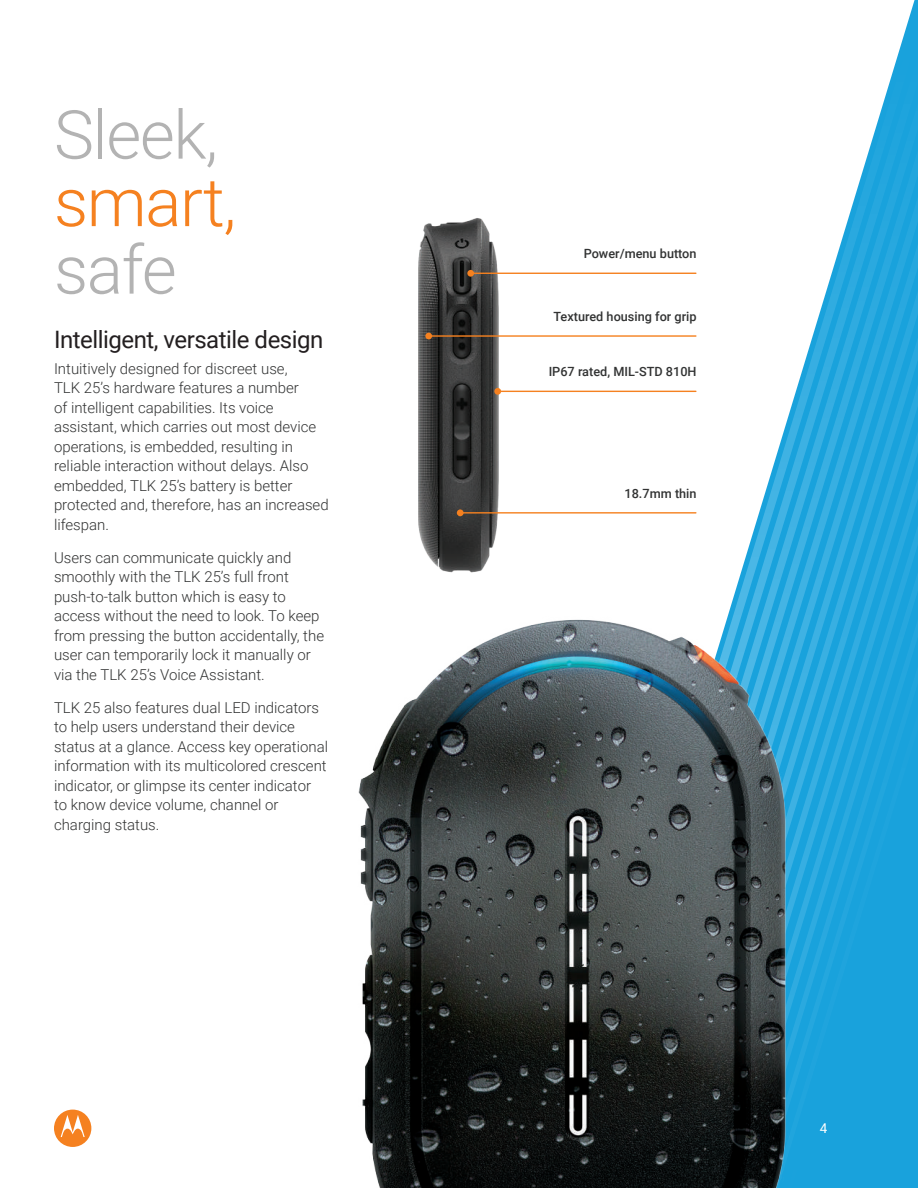
<style>
.page{position:relative;width:918px;height:1188px;background:#fff}
.page>*{position:absolute;margin:0;border:0;box-sizing:border-box;transform-origin:0 0}
.t1{font:300 67.5px "Roboto";letter-spacing:-.02em;color:#b3b3b3}
.t2{font:300 67.5px "Roboto";letter-spacing:-.02em;color:#f58120}
.t3{font:24px "Roboto";letter-spacing:-.02em;color:#231f20}
.t4{font:300 15px/19.5px "Roboto";color:#323333}
.t5{font:13.5px "Roboto";color:#fff}
.t6{font:500 12.75px "Roboto";color:#323333}
</style>
<div class="page">
<svg style="left:696px;top:0;width:222px;height:1188px"></svg>
<svg style="left:696px;top:409px;width:58px;height:9px"></svg>
<svg style="left:696px;top:377px;width:58px;height:8px"></svg>
<svg style="left:696px;top:369px;width:58px;height:8px"></svg>
<svg style="left:696px;top:360px;width:58px;height:9px"></svg>
<svg style="left:696px;top:352px;width:58px;height:8px"></svg>
<svg style="left:696px;top:344px;width:58px;height:8px"></svg>
<svg style="left:696px;top:336px;width:58px;height:8px"></svg>
<svg style="left:696px;top:328px;width:58px;height:8px"></svg>
<svg style="left:696px;top:320px;width:58px;height:8px"></svg>
<svg style="left:696px;top:311px;width:58px;height:9px"></svg>
<svg style="left:696px;top:303px;width:58px;height:8px"></svg>
<svg style="left:696px;top:295px;width:58px;height:8px"></svg>
<svg style="left:696px;top:287px;width:58px;height:8px"></svg>
<svg style="left:696px;top:279px;width:58px;height:8px"></svg>
<svg style="left:554px;top:271px;width:200px;height:8px"></svg>
<svg style="left:696px;top:262px;width:58px;height:9px"></svg>
<svg style="left:696px;top:254px;width:58px;height:8px"></svg>
<svg style="left:696px;top:246px;width:58px;height:8px"></svg>
<svg style="left:696px;top:238px;width:58px;height:8px"></svg>
<svg style="left:696px;top:230px;width:58px;height:8px"></svg>
<svg style="left:696px;top:222px;width:58px;height:8px"></svg>
<svg style="left:696px;top:213px;width:58px;height:9px"></svg>
<svg style="left:696px;top:0;width:58px;height:213px"></svg>
<img style="left:418px;top:218px;width:80px;height:355px">
<hr style="left:471px;top:273px;width:225px;height:1px;background:#f58120">
<div style="left:467px;top:270px;width:7px;height:7px;background:#f58120;border-radius:50%"></div>
<hr style="left:429px;top:335px;width:267px;height:2px;background:#f58120">
<div style="left:425px;top:333px;width:7px;height:6px;background:#f58120;border-radius:50%"></div>
<hr style="left:498px;top:391px;width:198px;height:1px;background:#f58120">
<div style="left:494px;top:388px;width:7px;height:7px;background:#f58120;border-radius:50%"></div>
<hr style="left:460px;top:512px;width:236px;height:2px;background:#f58120">
<div style="left:457px;top:509px;width:7px;height:7px;background:#f58120;border-radius:50%"></div>
<img style="left:358px;top:602px;width:494px;height:586px">
<div style="left:54px;top:1110px;width:37px;height:37px;background:#f58120;border-radius:50%"></div>
<svg style="left:61px;top:1115px;width:24px;height:22px"></svg>
<h1 class="t1" style="left:54px;top:87px;width:166px">Sleek,</h1>
<h1 class="t2" style="left:54px;top:155px;width:184px">smart,</h1>
<h1 class="t1" style="left:54px;top:222px;width:124px">safe</h1>
<h2 class="t3" style="left:54px;top:322px;width:271px">Intelligent, versatile design</h2>
<p class="t4" style="left:54px;top:358px;width:276px">Intuitively designed for discreet use,<br>TLK 25’s hardware features a number<br>of intelligent capabilities. Its voice assistant, which carries out most device operations, is embedded, resulting in reliable interaction without delays. Also embedded, TLK 25’s battery is better protected and, therefore, has an increased lifespan.</p>
<p class="t4" style="left:54px;top:547px;width:272px">Users can communicate quickly and smoothly with the TLK 25’s full front push-to-talk button which is easy to access without the need to look. To keep from pressing the button accidentally, the user can temporarily lock it manually or via the TLK 25’s Voice Assistant.</p>
<p class="t4" style="left:54px;top:697px;width:276px">TLK 25 also features dual LED indicators to help users understand their device status at a glance. Access key operational information with its multicolored crescent indicator, or glimpse its center indicator<br>to know device volume, channel or charging status.</p>
<p class="t6" style="left:584px;top:245px;width:114px">Power/menu button</p>
<p class="t6" style="left:553px;top:308px;width:145px">Textured housing for grip</p>
<p class="t6" style="left:549px;top:363px;width:149px">IP67 rated, MIL-STD 810H</p>
<p class="t6" style="left:625px;top:484px;width:74px">18.7mm thin</p>
<p class="t5" style="left:820px;top:1119px;width:9px">4</p>
</div>
